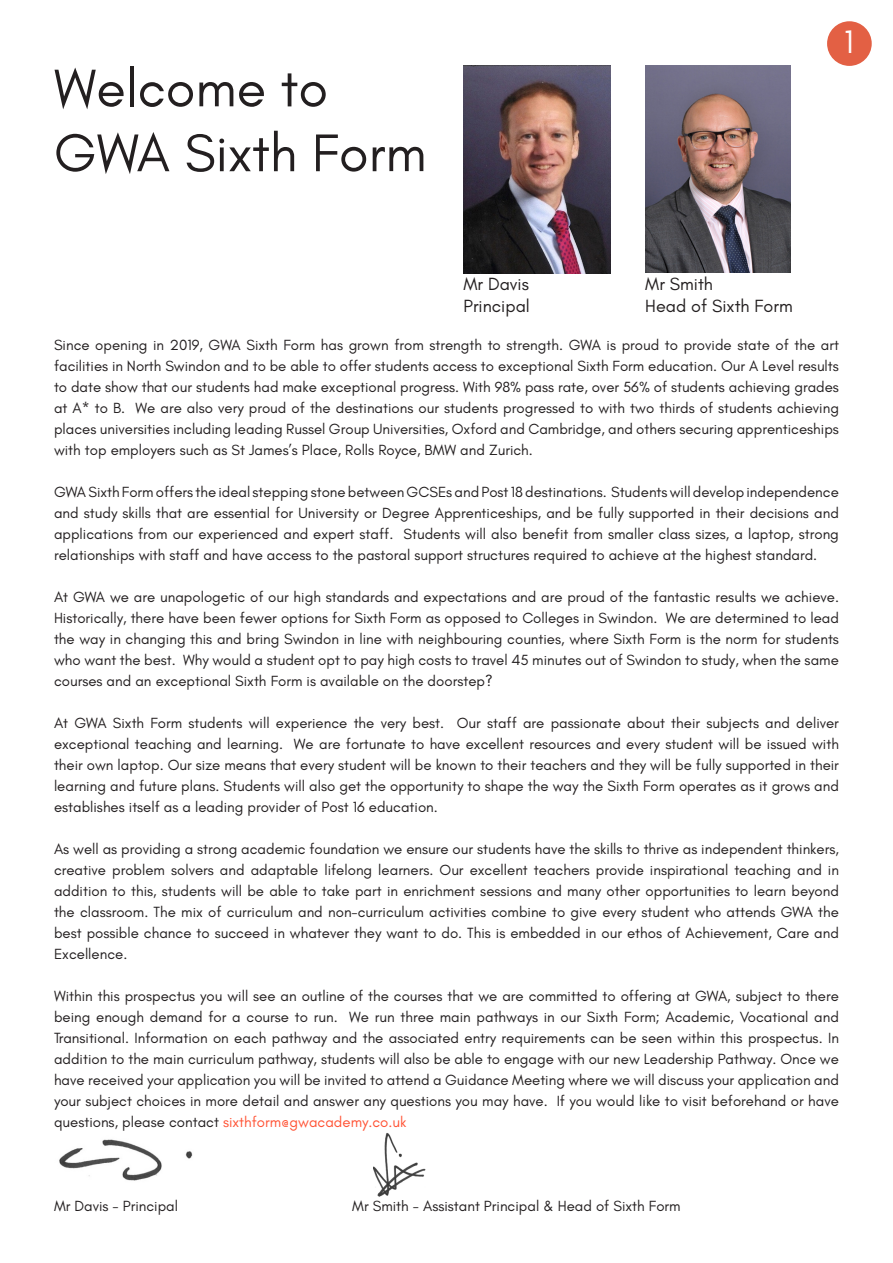
<style>
.page{position:relative;width:893px;height:1263px;background:#fff}
.page>*{position:absolute;margin:0;border:0;box-sizing:border-box;transform-origin:0 0}
.t1{font:54px/64.8px "Glacial Indifference";color:#231f20}
.t2{font:33px "Glacial Indifference";color:#fff}
.t3{font:18px "Glacial Indifference";color:#231f20}
.t4{font:15px/21px "Glacial Indifference";color:#231f20;text-align:justify}
.s1{color:#ff5335}
</style>
<div class="page">
<img style="left:645px;top:66px;width:146px;height:206px">
<img style="left:59px;top:1139px;width:134px;height:42px">
<img style="left:374px;top:1133px;width:52px;height:64px">
<img style="left:463px;top:66px;width:147px;height:207px">
<div style="left:827px;top:21px;width:45px;height:45px;background:#e36044;border-radius:50%"></div>
<p class="t1" style="left:54px;top:57px;width:374px">Welcome to<br>GWA Sixth Form</p>
<p class="t3" style="left:463px;top:274px;width:67px">Mr Davis</p>
<p class="t3" style="left:463px;top:295px;width:68px">Principal</p>
<p class="t2" style="left:844px;top:24px;width:11px">1</p>
<p class="t3" style="left:645px;top:274px;width:69px">Mr Smith</p>
<p class="t3" style="left:645px;top:295px;width:149px">Head of Sixth Form</p>
<p class="t4" style="left:54px;top:334px;width:786px">Since opening in 2019, GWA Sixth Form has grown from strength to strength. GWA is proud to provide state of the art facilities in North Swindon and to be able to offer students access to exceptional Sixth Form education. Our A Level results to date show that our students had make exceptional progress. With 98% pass rate, over 56% of students achieving grades at A* to B. We are also very proud of the destinations our students progressed to with two thirds of students achieving places universities including leading Russel Group Universities, Oxford and Cambridge, and others securing apprenticeships with top employers such as St James’s Place, Rolls Royce, BMW and Zurich.</p>
<p class="t4" style="left:54px;top:481px;width:786px">GWA Sixth Form offers the ideal stepping stone between GCSEs and Post 18 destinations. Students will develop independence and study skills that are essential for University or Degree Apprenticeships, and be fully supported in their decisions and applications from our experienced and expert staff. Students will also benefit from smaller class sizes, a laptop, strong relationships with staff and have access to the pastoral support structures required to achieve at the highest standard.</p>
<p class="t4" style="left:54px;top:586px;width:786px">At GWA we are unapologetic of our high standards and expectations and are proud of the fantastic results we achieve.<br>Historically, there have been fewer options for Sixth Form as opposed to Colleges in Swindon. We are determined to lead the way in changing this and bring Swindon in line with neighbouring counties, where Sixth Form is the norm for students who want the best. Why would a student opt to pay high costs to travel 45 minutes out of Swindon to study, when the same courses and an exceptional Sixth Form is available on the doorstep?</p>
<p class="t4" style="left:54px;top:712px;width:786px">At GWA Sixth Form students will experience the very best. Our staff are passionate about their subjects and deliver exceptional teaching and learning. We are fortunate to have excellent resources and every student will be issued with their own laptop. Our size means that every student will be known to their teachers and they will be fully supported in their learning and future plans. Students will also get the opportunity to shape the way the Sixth Form operates as it grows and establishes itself as a leading provider of Post 16 education.</p>
<p class="t4" style="left:54px;top:838px;width:786px">As well as providing a strong academic foundation we ensure our students have the skills to thrive as independent thinkers, creative problem solvers and adaptable lifelong learners. Our excellent teachers provide inspirational teaching and in addition to this, students will be able to take part in enrichment sessions and many other opportunities to learn beyond the classroom. The mix of curriculum and non-curriculum activities combine to give every student who attends GWA the best possible chance to succeed in whatever they want to do. This is embedded in our ethos of Achievement, Care and Excellence.</p>
<p class="t4" style="left:54px;top:985px;width:786px">Within this prospectus you will see an outline of the courses that we are committed to offering at GWA, subject to there being enough demand for a course to run. We run three main pathways in our Sixth Form; Academic, Vocational and Transitional. Information on each pathway and the associated entry requirements can be seen within this prospectus. In addition to the main curriculum pathway, students will also be able to engage with our new Leadership Pathway. Once we have received your application you will be invited to attend a Guidance Meeting where we will discuss your application and your subject choices in more detail and answer any questions you may have. If you would like to visit beforehand or have questions, please contact <span class="s1">sixthform@gwacademy.co.uk</span></p>
<p class="t4" style="left:54px;top:1195px;width:126px">Mr Davis - Principal</p>
<p class="t4" style="left:352px;top:1195px;width:330px">Mr Smith - Assistant Principal &amp; Head of Sixth Form</p>
</div>
